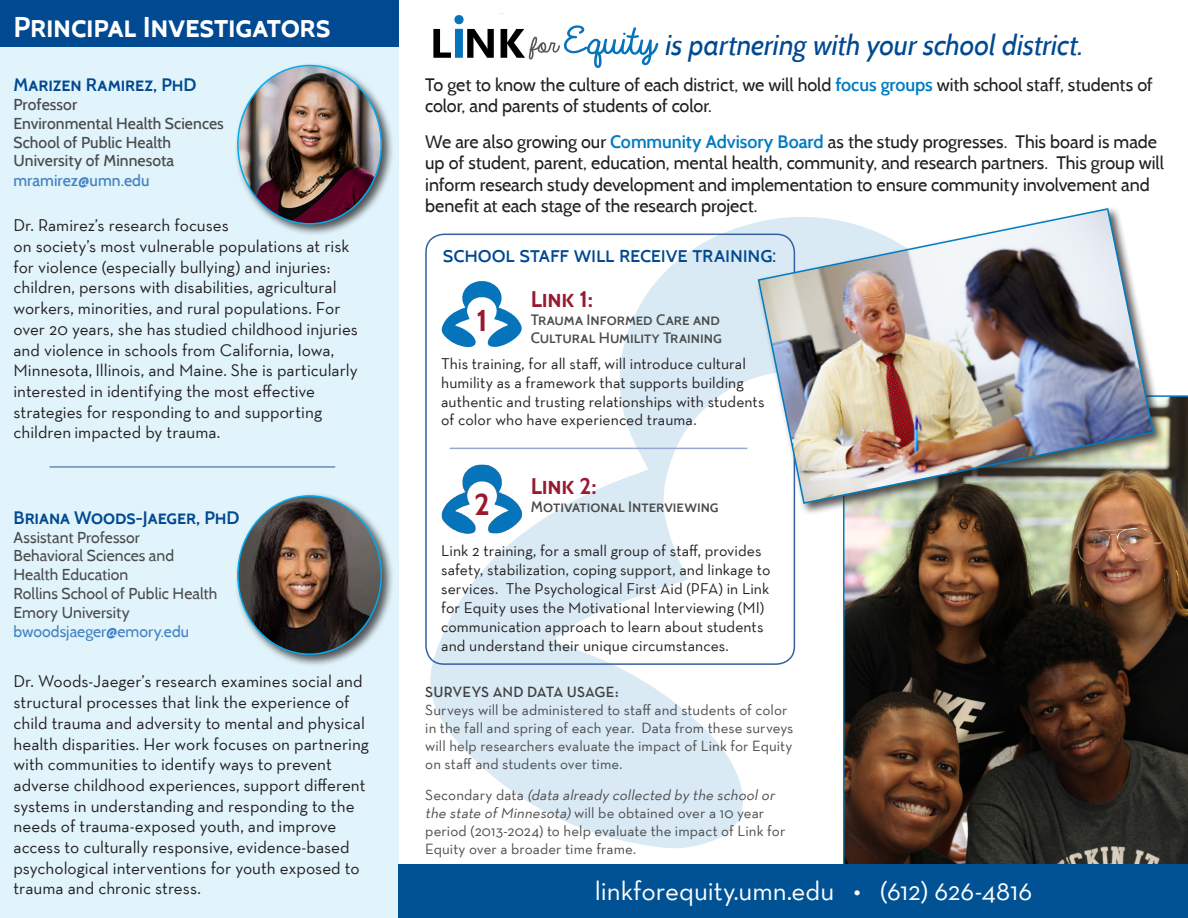
<style>
.page{position:relative;width:1188px;height:918px;background:#fff}
.page>*{position:absolute;margin:0;border:0;box-sizing:border-box;transform-origin:0 0}
.t1{font:700 30px "Cabin";color:#981a31}
.t2{font:italic 28.5px "Cabin";letter-spacing:-.005em;color:#014990}
.t3{font:700 28.5px "Cabin";letter-spacing:-.01em;color:#fff}
.t4{font:27px "Neutra Text";color:#fff}
.t5{font:700 22.5px "Cabin";letter-spacing:-.01em;color:#981a31}
.t6{font:21px "Cabin";letter-spacing:-.01em;color:#014990}
.t7{font:18px/21.6px "Cabin";letter-spacing:-.005em;color:#231f20}
.t8{font:600 18px "Cabin";letter-spacing:-.005em;color:#014990}
.t9{font:17.25px/20.7px "Neutra Text";color:#231f20}
.t10{font:15.75px/18.9px "Neutra Text";letter-spacing:.005em;color:#231f20}
.t11{font:15.75px/18.9px "Cabin";letter-spacing:.005em;color:#4b4c4d}
.t12{font:500 15.75px/18.9px "Cabin";letter-spacing:.005em;color:#4b4c4d}
.t13{font:15.75px "Cabin";letter-spacing:.005em;color:#4382c3}
.t14{font:500 15.75px "Cabin";letter-spacing:.005em;color:#4382c3}
.t15{font:15px/18px "Neutra Text";letter-spacing:.005em;color:#4b4c4d}
.t16{font:500 15px/18px "Cabin";letter-spacing:.015em;color:#4b4c4d}
.s1{font-weight:600;color:#007cc2}
.s2{font-weight:600;color:#3e3e3f}
.s3{font-style:italic}
</style>
<div class="page">
<svg style="left:425px;top:222px;width:371px;height:627px"></svg>
<div style="left:425px;top:234px;width:370px;height:431px;border:2px solid #365fa0;border-radius:18px"></div>
<div style="left:0;top:0;width:398px;height:918px;background:#e1f4fc"></div>
<img style="left:843px;top:395px;width:345px;height:470px">
<div style="left:398px;top:865px;width:790px;height:53px;background:#005294"></div>
<div style="left:0;top:0;width:398px;height:46px;background:#014990"></div>
<div style="left:235px;top:62px;width:159px;height:175px;background:#231f20;opacity:.75"></div>
<img style="left:238px;top:66px;width:143px;height:158px">
<div style="left:235px;top:493px;width:159px;height:174px;background:#231f20;opacity:.75"></div>
<img style="left:238px;top:496px;width:143px;height:158px">
<hr style="left:49px;top:466px;width:286px;height:2px;background:#4366a4">
<div style="left:756px;top:206px;width:410px;height:310px;background:#231f20;opacity:.75"></div>
<img style="left:757px;top:207px;width:398px;height:298px">
<svg style="left:441px;top:281px;width:81px;height:66px"></svg>
<hr style="left:450px;top:448px;width:297px;height:1px;background:#9aa7ce">
<img style="left:441px;top:464px;width:81px;height:69px">
<img style="left:433px;top:29px;width:92px;height:29px">
<img style="left:454px;top:15px;width:10px;height:43px">
<img style="left:529px;top:37px;width:31px;height:23px">
<img style="left:564px;top:26px;width:94px;height:42px">
<p class="t3" style="left:14px;top:10px;width:319px">Principal Investigators</p>
<p class="t8" style="left:14px;top:74px;width:185px">Marizen Ramirez, PhD</p>
<p class="t12" style="left:14px;top:95px;width:212px">Professor<br>Environmental Health Sciences<br>School of Public Health<br>University of Minnesota</p>
<p class="t14" style="left:14px;top:171px;width:138px">mramirez@umn.edu</p>
<p class="t9" style="left:14px;top:215px;width:346px">Dr. Ramirez’s research focuses<br>on society’s most vulnerable populations at risk for violence (especially bullying) and injuries: children, persons with disabilities, agricultural workers, minorities, and rural populations. For over 20 years, she has studied childhood injuries and violence in schools from California, Iowa, Minnesota, Illinois, and Maine. She is particularly interested in identifying the most effective strategies for responding to and supporting children impacted by trauma.</p>
<p class="t8" style="left:14px;top:506px;width:228px">Briana Woods-Jaeger, PhD</p>
<p class="t11" style="left:14px;top:527px;width:205px">Assistant Professor<br>Behavioral Sciences and<br>Health Education<br>Rollins School of Public Health<br>Emory University</p>
<p class="t13" style="left:14px;top:622px;width:177px">bwoodsjaeger@emory.edu</p>
<p class="t9" style="left:14px;top:671px;width:357px">Dr. Woods-Jaeger’s research examines social and structural processes that link the experience of child trauma and adversity to mental and physical health disparities. Her work focuses on partnering with communities to identify ways to prevent adverse childhood experiences, support different systems in understanding and responding to the needs of trauma-exposed youth, and improve access to culturally responsive, evidence-based psychological interventions for youth exposed to trauma and chronic stress.</p>
<p class="t2" style="left:665px;top:27px;width:420px">is partnering with your school district.</p>
<p class="t7" style="left:425px;top:74px;width:729px">To get to know the culture of each district, we will hold <span class="s1">focus groups</span> with school staff, students of color, and parents of students of color.</p>
<p class="t7" style="left:425px;top:130px;width:740px">We are also growing our <span class="s1">Community Advisory Board</span> as the study progresses. This board is made up of student, parent, education, mental health, community, and research partners. This group will inform research study development and implementation to ensure community involvement and benefit at each stage of the research project.</p>
<p class="t6" style="left:443px;top:242px;width:335px">school staff will receive training:</p>
<p class="t1" style="left:477px;top:302px;width:13px">1</p>
<p class="t5" style="left:531px;top:285px;width:64px">Link 1:</p>
<p class="t16" style="left:531px;top:310px;width:193px">Trauma Informed Care and<br>Cultural Humility Training</p>
<p class="t10" style="left:441px;top:354px;width:325px">This training, for all staff, will introduce cultural humility as a framework that supports building authentic and trusting relationships with students of color who have experienced trauma.</p>
<p class="t5" style="left:531px;top:473px;width:67px">Link 2:</p>
<p class="t1" style="left:474px;top:486px;width:17px">2</p>
<p class="t16" style="left:531px;top:498px;width:189px">Motivational Interviewing</p>
<p class="t10" style="left:441px;top:541px;width:331px">Link 2 training, for a small group of staff, provides safety, stabilization, coping support, and linkage to services. The Psychological First Aid (PFA) in Link for Equity uses the Motivational Interviewing (MI) communication approach to learn about students and understand their unique circumstances.</p>
<p class="t15" style="left:425px;top:682px;width:370px"><span class="s2">SURVEYS AND DATA USAGE:<br></span>Surveys will be administered to staff and students of color in the fall and spring of each year. Data from these surveys will help researchers evaluate the impact of Link for Equity on staff and students over time.</p>
<p class="t15" style="left:425px;top:786px;width:362px">S e c o n d a r y d a t a <span class="s3">(data already collected by the schoolor the state ofMinnesota)</span>will be obtained over a 10 year period (2013-2024) to help evaluate the impact of Link for Equity over a broader time frame.</p>
<p class="t4" style="left:595px;top:874px;width:439px">linkforequity.umn.edu • (612) 626-4816</p>
</div>
